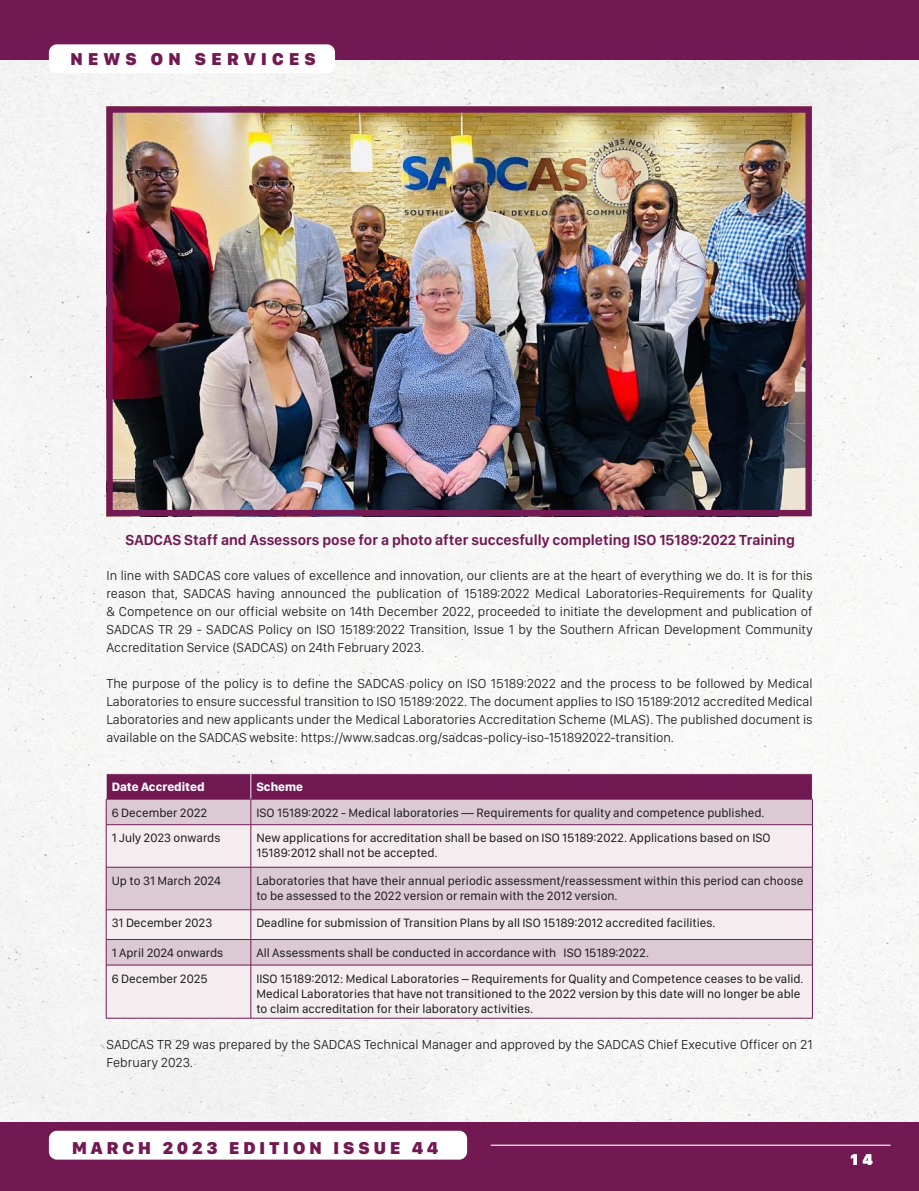
<style>
.page{position:relative;width:919px;height:1191px;background:#fff}
.page>*{position:absolute;margin:0;border:0;box-sizing:border-box;transform-origin:0 0}
.t1{font:900 17.85px "SF Compact Display";letter-spacing:.23em;color:#721853}
.t2{font:900 17.85px "SF Compact Display";letter-spacing:.3em;color:#721853}
.t3{font:900 16.05px "SF Compact Display";color:#fff}
.t4{font:600 15.15px "SF Compact Display";color:#721853}
.t5{font:300 13.5px/18px "SF Compact Display";color:#231f20;text-align:justify}
.t6{font:12.6px/15px "SF Compact Display";color:#231f20}
.t7{font:700 12.6px "SF Compact Display";color:#fff}
</style>
<div class="page">
<div style="left:0;top:59px;width:918px;height:1064px;background:#f6f6f6"></div>
<div style="left:0;top:1123px;width:918px;height:68px;background:#721853"></div>
<div style="left:0;top:0;width:918px;height:59px;background:#721853"></div>
<div style="left:49px;top:1130px;width:418px;height:29px;background:#fff;border-radius:8px"></div>
<hr style="left:490px;top:1144px;width:400px;height:1px;background:#fff">
<div style="left:49px;top:44px;width:286px;height:29px;background:#fff;border-radius:8px"></div>
<img style="left:113px;top:113px;width:691px;height:396px">
<div style="left:106px;top:106px;width:705px;height:410px;border:6px solid #731954"></div>
<svg style="left:107px;top:825px;width:705px;height:193px;background:#e9dee3"></svg>
<hr style="left:106px;top:825px;width:1px;height:42px;background:#721853">
<hr style="left:250px;top:825px;width:1px;height:42px;background:#721853">
<hr style="left:812px;top:825px;width:1px;height:42px;background:#721853">
<hr style="left:106px;top:824px;width:145px;height:1px;background:#721853">
<hr style="left:251px;top:824px;width:561px;height:1px;background:#721853">
<svg style="left:106px;top:773px;width:707px;height:51px;background:#a67193"></svg>
<hr style="left:106px;top:867px;width:145px;height:1px;background:#721853">
<hr style="left:106px;top:867px;width:1px;height:42px;background:#721853">
<hr style="left:106px;top:909px;width:145px;height:1px;background:#721853">
<hr style="left:251px;top:867px;width:561px;height:1px;background:#721853">
<hr style="left:250px;top:867px;width:1px;height:42px;background:#721853">
<hr style="left:251px;top:909px;width:561px;height:1px;background:#721853">
<hr style="left:812px;top:867px;width:1px;height:42px;background:#721853">
<hr style="left:106px;top:939px;width:145px;height:1px;background:#721853">
<svg style="left:106px;top:910px;width:1px;height:54px"></svg>
<hr style="left:251px;top:939px;width:561px;height:1px;background:#721853">
<svg style="left:250px;top:910px;width:1px;height:54px"></svg>
<svg style="left:812px;top:910px;width:1px;height:55px"></svg>
<hr style="left:106px;top:1018px;width:145px;height:1px;background:#721853">
<hr style="left:251px;top:1018px;width:561px;height:1px;background:#721853">
<hr style="left:106px;top:964px;width:145px;height:1px;background:#721853">
<hr style="left:106px;top:965px;width:1px;height:53px;background:#721853">
<hr style="left:251px;top:964px;width:561px;height:1px;background:#721853">
<hr style="left:250px;top:965px;width:1px;height:53px;background:#721853">
<hr style="left:812px;top:965px;width:1px;height:53px;background:#721853">
<h1 class="t2" style="left:71px;top:48px;width:247px">NEWS ON SERVICES</h1>
<p class="t4" style="left:125px;top:530px;width:670px">SADCAS Staff and Assessors pose for a photo after succesfully completing ISO 15189:2022 Training</p>
<p class="t5" style="left:106px;top:566px;width:707px">In line with SADCAS core values of excellence and innovation, our clients are at the heart of everything we do. It is for this reason that, SADCAS having announced the publication of 15189:2022 Medical Laboratories-Requirements for Quality &amp; Competence on our official website on 14th December 2022, proceeded to initiate the development and publication of SADCAS TR 29 - SADCAS Policy on ISO 15189:2022 Transition, Issue 1 by the Southern African Development Community Accreditation Service (SADCAS) on 24th February 2023.</p>
<p class="t5" style="left:106px;top:674px;width:707px">The purpose of the policy is to define the SADCAS policy on ISO 15189:2022 and the process to be followed by Medical Laboratories to ensure successful transition to ISO 15189:2022. The document applies to ISO 15189:2012 accredited Medical Laboratories and new applicants under the Medical Laboratories Accreditation Scheme (MLAS). The published document is available on the SADCAS website: https://www.sadcas.org/sadcas-policy-iso-151892022-transition.</p>
<p class="t7" style="left:112px;top:779px;width:94px">Date Accredited</p>
<p class="t7" style="left:256px;top:779px;width:48px">Scheme</p>
<p class="t6" style="left:112px;top:805px;width:97px">6 December 2022</p>
<p class="t6" style="left:256px;top:805px;width:509px">ISO 15189:2022 - Medical laboratories — Requirements for quality and competence published.</p>
<p class="t6" style="left:112px;top:830px;width:110px">1 July 2023 onwards</p>
<p class="t6" style="left:256px;top:830px;width:515px">New applications for accreditation shall be based on ISO 15189:2022. Applications based on ISO<br>15189:2012 shall not be accepted.</p>
<p class="t6" style="left:112px;top:873px;width:111px">Up to 31 March 2024</p>
<p class="t6" style="left:256px;top:873px;width:548px">Laboratories that have their annual periodic assessment/reassessment within this period can choose to be assessed to the 2022 version or remain with the 2012 version.</p>
<p class="t6" style="left:112px;top:915px;width:102px">31 December 2023</p>
<p class="t6" style="left:256px;top:915px;width:460px">Deadline for submission of Transition Plans by all ISO 15189:2012 accredited facilities.</p>
<p class="t6" style="left:112px;top:945px;width:113px">1 April 2024 onwards</p>
<p class="t6" style="left:256px;top:945px;width:394px">All Assessments shall be conducted in accordance with ISO 15189:2022.</p>
<p class="t6" style="left:112px;top:970px;width:97px">6 December 2025</p>
<p class="t6" style="left:256px;top:970px;width:548px">IISO 15189:2012: Medical Laboratories – Requirements for Quality and Competence ceases to be valid.</p>
<p class="t6" style="left:256px;top:985px;width:545px">Medical Laboratories that have not transitioned to the 2022 version by this date will no longer be able to claim accreditation for their laboratory activities.</p>
<p class="t5" style="left:106px;top:1035px;width:707px">SADCAS TR 29 was prepared by the SADCAS Technical Manager and approved by the SADCAS Chief Executive Officer on 21<br>February 2023.</p>
<h1 class="t1" style="left:72px;top:1137px;width:368px">MARCH 2023 EDITION ISSUE 44</h1>
<p class="t3" style="left:850px;top:1149px;width:23px">1 4</p>
</div>
